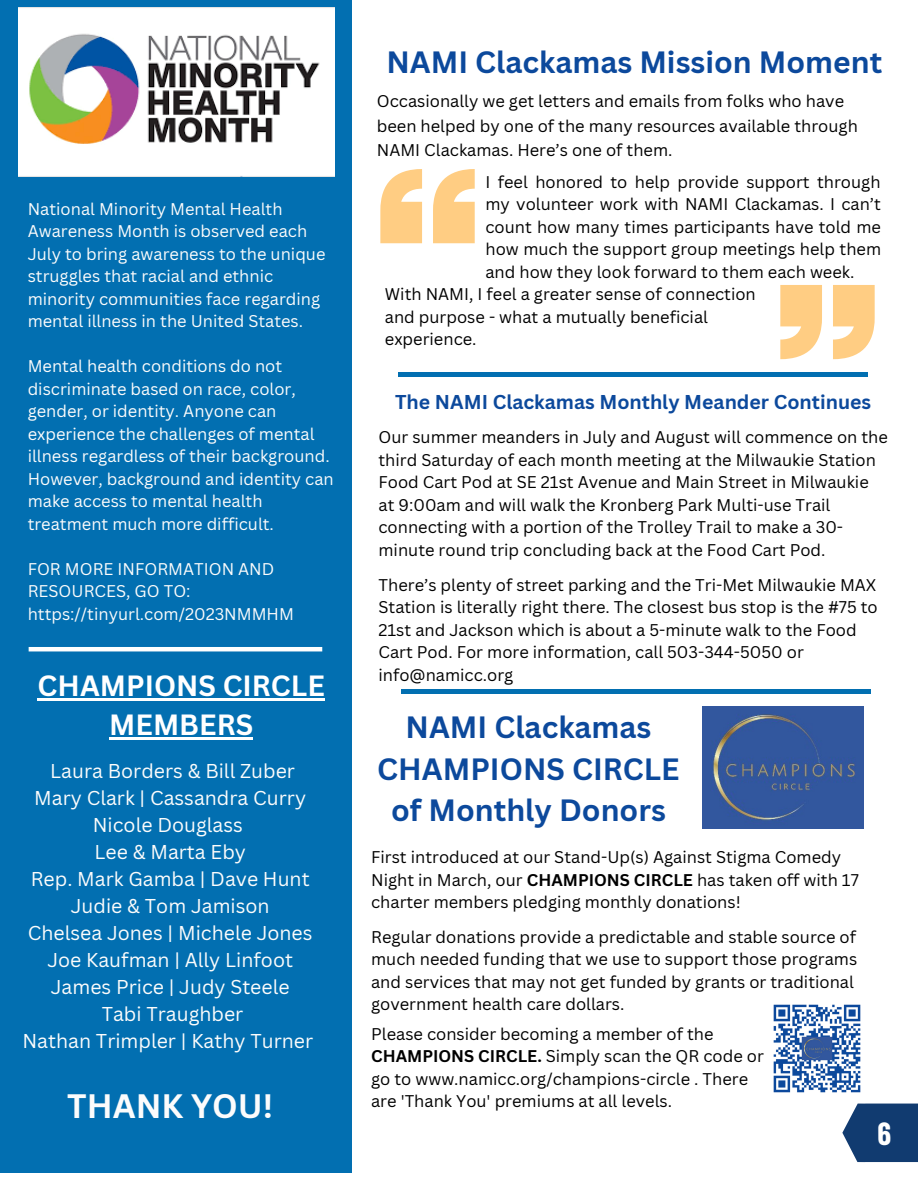
<style>
.page{position:relative;width:918px;height:1188px;background:#fff}
.page>*{position:absolute;margin:0;border:0;box-sizing:border-box;transform-origin:0 0}
.t1{font:700 33px "Canva Sans";color:#fcfcfc}
.t2{font:700 31.2px "Barlow Condensed";color:#fff}
.t3{font:700 30px/41.7px "Canva Sans";color:#0c499c;text-align:center}
.t4{font:700 28.5px/39.3px "Canva Sans";color:#fff;text-align:center}
.t5{font:19.5px/27px "Canva Sans";color:#fcfcfc;text-align:center}
.t6{font:700 19.5px "Canva Sans";color:#0c499c}
.t7{font:16.5px/22.5px "Canva Sans";color:#000}
.t8{font:16.5px/22.5px "Canva Sans";color:#fcfcfc}
.s1{font-weight:700}
</style>
<div class="page">
<div style="left:0;top:0;width:351px;height:1173px;background:#026fb1"></div>
<svg style="left:842px;top:1104px;width:76px;height:58px;background:#294f7e"></svg>
<div style="left:398px;top:372px;width:470px;height:5px;background:#026fb1"></div>
<div style="left:401px;top:689px;width:470px;height:5px;background:#026fb1"></div>
<img style="left:702px;top:706px;width:161px;height:123px">
<svg style="left:380px;top:169px;width:95px;height:74px"></svg>
<svg style="left:780px;top:285px;width:95px;height:74px"></svg>
<hr style="left:29px;top:647px;width:293px;height:4px;background:#fff">
<img style="left:18px;top:7px;width:316px;height:169px">
<img style="left:773px;top:1004px;width:88px;height:89px">
<hr style="left:38px;top:698px;width:287px;height:3px;background:#fff">
<hr style="left:109px;top:738px;width:144px;height:2px;background:#fff">
<p class="t8" style="left:28px;top:197px;width:299px">National Minority Mental Health Awareness Month is observed each July to bring awareness to the unique struggles that racial and ethnic minority communities face regarding mental illness in the United States.</p>
<p class="t8" style="left:28px;top:355px;width:308px">Mental health conditions do not discriminate based on race, color, gender, or identity. Anyone can experience the challenges of mental illness regardless of their background.<br>However, background and identity can make access to mental health treatment much more difficult.</p>
<p class="t8" style="left:28px;top:557px;width:268px">FOR MORE INFORMATION AND<br>RESOURCES, GO TO: https://tinyurl.com/2023NMMHM</p>
<p class="t4" style="left:38px;top:665px;width:289px">CHAMPIONS CIRCLE<br>MEMBERS</p>
<p class="t5" style="left:50px;top:756px;width:246px">Laura Borders &amp; Bill Zuber</p>
<p class="t5" style="left:34px;top:783px;width:273px">Mary Clark | Cassandra Curry<br>Nicole Douglass</p>
<p class="t5" style="left:94px;top:837px;width:153px">Lee &amp; Marta Eby</p>
<p class="t5" style="left:31px;top:864px;width:280px">Rep. Mark Gamba | Dave Hunt<br>Judie &amp; Tom Jamison</p>
<p class="t5" style="left:28px;top:918px;width:286px">Chelsea Jones | Michele Jones</p>
<p class="t5" style="left:47px;top:945px;width:247px">Joe Kaufman | Ally Linfoot</p>
<p class="t5" style="left:51px;top:972px;width:240px">James Price | Judy Steele</p>
<p class="t5" style="left:102px;top:999px;width:143px">Tabi Traughber</p>
<p class="t5" style="left:22px;top:1026px;width:292px">Nathan Trimpler | Kathy Turner</p>
<p class="t1" style="left:67px;top:1083px;width:207px">THANK YOU!</p>
<p class="t3" style="left:386px;top:40px;width:497px">NAMI Clackamas Mission Moment</p>
<p class="t7" style="left:377px;top:88px;width:483px;line-height:24.8px">Occasionally we get letters and emails from folks who have been helped by one of the many resources available through<br>NAMI Clackamas. Here’s one of them.</p>
<p class="t7" style="left:485px;top:170px;width:397px;text-align:justify">I feel honored to help provide support through my volunteer work with NAMI Clackamas. I can’t count how many times participants have told me how much the support group meetings help them and how they look forward to them each week.</p>
<p class="t7" style="left:385px;top:282px;width:372px">With NAMI, I feel a greater sense of connection and purpose - what a mutually beneficial experience.</p>
<p class="t6" style="left:395px;top:388px;width:478px">The NAMI Clackamas Monthly Meander Continues</p>
<p class="t7" style="left:379px;top:426px;width:511px">Our summer meanders in July and August will commence on the third Saturday of each month meeting at the Milwaukie Station Food Cart Pod at SE 21st Avenue and Main Street in Milwaukie at 9:00am and will walk the Kronberg Park Multi-use Trail connecting with a portion of the Trolley Trail to make a 30- minute round trip concluding back at the Food Cart Pod.</p>
<p class="t7" style="left:379px;top:573px;width:501px">There’s plenty of street parking and the Tri-Met Milwaukie MAX Station is literally right there. The closest bus stop is the #75 to 21st and Jackson which is about a 5-minute walk to the Food Cart Pod. For more information, call 503-344-5050 or info@namicc.org</p>
<p class="t3" style="left:377px;top:706px;width:304px">NAMI Clackamas<br>CHAMPIONS CIRCLE of Monthly Donors</p>
<p class="t7" style="left:371px;top:846px;width:489px">First introduced at our Stand-Up(s) Against Stigma Comedy<br>Night in March, our <span class="s1">CHAMPIONS CIRCLE</span> has taken off with 17 charter members pledging monthly donations!</p>
<p class="t7" style="left:371px;top:925px;width:488px">Regular donations provide a predictable and stable source of much needed funding that we use to support those programs and services that may not get funded by grants or traditional government health care dollars.</p>
<p class="t7" style="left:371px;top:1022px;width:394px">Please consider becoming a member of the <span class="s1">CHAMPIONS CIRCLE.</span> Simply scan the QR code or go to www.namicc.org/champions-circle . There are 'Thank You' premiums at all levels.</p>
<p class="t2" style="left:877px;top:1114px;width:15px">6</p>
</div>
